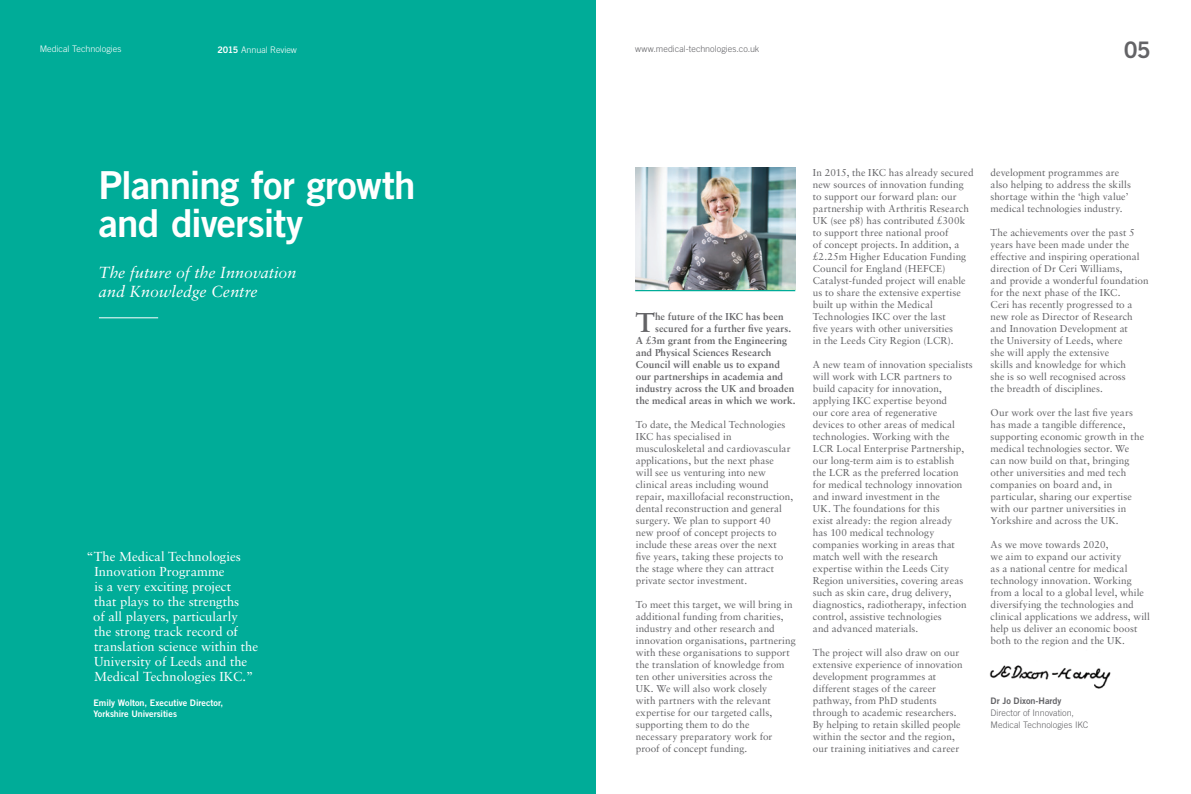
<style>
.page{position:relative;width:1191px;height:794px;background:#fff}
.page>*{position:absolute;margin:0;border:0;box-sizing:border-box;transform-origin:0 0}
.t1{font:38.6px/38.6px "Trade Gothic Bold Two";letter-spacing:-.025em;color:#fff}
.t2{font:700 27.2px "Sabon";color:#636366}
.t3{font:22.8px "Trade Gothic Bold Two";color:#636366}
.t4{font:italic 16px/19.2px "Sabon";color:#fff}
.t5{font:13px/15px "Sabon";color:#fff}
.t6{font:10px/12px "Sabon";letter-spacing:.005em;color:#636366}
.t7{font:700 10px "Sabon";letter-spacing:.01em;color:#636366}
.t8{font:300 9px/12px "Trade Gothic";color:#636366}
.t9{font:9px/11px "Trade Gothic Bold Two";letter-spacing:-.005em;color:#fff}
.t10{font:300 9px "Trade Gothic";color:#fff}
.t11{font:9px "Trade Gothic Bold Two";color:#636366}
.s1{font-family:"Trade Gothic Bold Two";font-weight:400}
</style>
<div class="page">
<div style="left:0;top:0;width:595px;height:794px;background:#00ac98"></div>
<hr style="left:635px;top:289px;width:160px;height:2px;background:#00ac98">
<hr style="left:99px;top:317px;width:59px;height:1px;background:#fff">
<img style="left:635px;top:167px;width:161px;height:122px">
<img style="left:989px;top:665px;width:122px;height:24px">
<p class="t10" style="left:40px;top:44px;width:83px">Medical Technologies</p>
<p class="t10" style="left:217px;top:44px;width:81px"><span class="s1">2015</span> Annual Review</p>
<h1 class="t1" style="left:99px;top:165px;width:318px">Planning for growth and diversity</h1>
<p class="t4" style="left:99px;top:263px;width:199px">The future of the Innovation and Knowledge Centre</p>
<p class="t5" style="left:93px;top:549px;width:166px;text-indent:-7px">“The Medical Technologies<br>Innovation Programme<br>is a very exciting project<br>that plays to the strengths<br>of all players, particularly the strong track record of translation science within the<br>University of Leeds and the<br>Medical Technologies IKC.”</p>
<p class="t9" style="left:93px;top:697px;width:131px">Emily Wolton, Executive Director,<br>Yorkshire Universities</p>
<p class="t8" style="left:635px;top:43px;width:126px">www.medical-technologies.co.uk</p>
<h3 class="t3" style="left:1123px;top:36px;width:29px">05</h3>
<p class="t2" style="left:635px;top:306px;width:21px">T</p>
<p class="t7" style="left:655px;top:310px;width:130px">he future of the IKC has been</p>
<p class="t7" style="left:655px;top:322px;width:138px">secured for a further fve years.</p>
<p class="t7" style="left:636px;top:334px;width:153px">A £3m grant from the Engineering</p>
<p class="t7" style="left:636px;top:346px;width:137px">and Physical Sciences Research</p>
<p class="t7" style="left:636px;top:358px;width:146px">Council will enable us to expand</p>
<p class="t7" style="left:636px;top:370px;width:149px">our partnerships in academia and</p>
<p class="t7" style="left:636px;top:382px;width:160px">industry across the UK and broaden</p>
<p class="t7" style="left:636px;top:394px;width:161px">the medical areas in which we work.</p>
<p class="t6" style="left:636px;top:418px;width:159px">To date, the Medical Technologies<br>IKC has specialised in musculoskeletal and cardiovascular applications, but the next phase<br>will see us venturing into new clinical areas including wound repair, maxillofacial reconstruction, dental reconstruction and general surgery. We plan to support 40<br>new proof of concept projects to include these areas over the next fve years, taking these projects to the stage where they can attract private sector investment.</p>
<p class="t6" style="left:636px;top:598px;width:161px">To meet this target, we will bring in additional funding from charities, industry and other research and innovation organisations, partnering with these organisations to support the translation of knowledge from ten other universities across the<br>UK. We will also work closely<br>with partners with the relevant expertise for our targeted calls, supporting them to do the<br>necessary preparatory work for proof of concept funding.</p>
<p class="t6" style="left:813px;top:166px;width:162px">In 2015, the IKC has already secured new sources of innovation funding to support our forward plan: our partnership with Arthritis Research UK (see p8) has contributed £300k to support three national proof<br>of concept projects. In addition, a £2.25m Higher Education Funding Council for England (HEFCE)<br>Catalyst-funded project will enable us to share the extensive expertise built up within the Medical Technologies IKC over the last<br>fve years with other universities<br>in the Leeds City Region (LCR).</p>
<p class="t6" style="left:813px;top:358px;width:161px">A new team of innovation specialists will work with LCR partners to build capacity for innovation, applying IKC expertise beyond<br>our core area of regenerative<br>devices to other areas of medical technologies. Working with the<br>LCR Local Enterprise Partnership, our long-term aim is to establish<br>the LCR as the preferred location for medical technology innovation and inward investment in the<br>UK. The foundations for this<br>exist already: the region already<br>has 100 medical technology companies working in areas that match well with the research expertise within the Leeds City<br>Region universities, covering areas such as skin care, drug delivery, diagnostics, radiotherapy, infection control, assistive technologies<br>and advanced materials.</p>
<p class="t6" style="left:813px;top:646px;width:151px">The project will also draw on our extensive experience of innovation development programmes at different stages of the career pathway, from PhD students through to academic researchers.<br>By helping to retain skilled people within the sector and the region, our training initiatives and career</p>
<p class="t6" style="left:990px;top:166px;width:142px">development programmes are also helping to address the skills shortage within the ‘high value’ medical technologies industry.</p>
<p class="t6" style="left:990px;top:226px;width:159px">The achievements over the past 5 years have been made under the effective and inspiring operational direction of Dr Ceri Williams,<br>and provide a wonderful foundation for the next phase of the IKC.<br>Ceri has recently progressed to a new role as Director of Research and Innovation Development at<br>the University of Leeds, where<br>she will apply the extensive<br>skills and knowledge for which<br>she is so well recognised across<br>the breadth of disciplines.</p>
<p class="t6" style="left:990px;top:406px;width:155px">Our work over the last fve years has made a tangible difference, supporting economic growth in the medical technologies sector. We can now build on that, bringing other universities and med tech companies on board and, in particular, sharing our expertise with our partner universities in<br>Yorkshire and across the UK.</p>
<p class="t6" style="left:990px;top:538px;width:161px">As we move towards 2020,<br>we aim to expand our activity<br>as a national centre for medical technology innovation. Working from a local to a global level, while diversifying the technologies and clinical applications we address, will help us deliver an economic boost both to the region and the UK.</p>
<h5 class="t11" style="left:990px;top:695px;width:72px">Dr Jo Dixon-Hardy</h5>
<p class="t8" style="left:990px;top:707px;width:99px">Director of Innovation,<br>Medical Technologies IKC</p>
</div>
